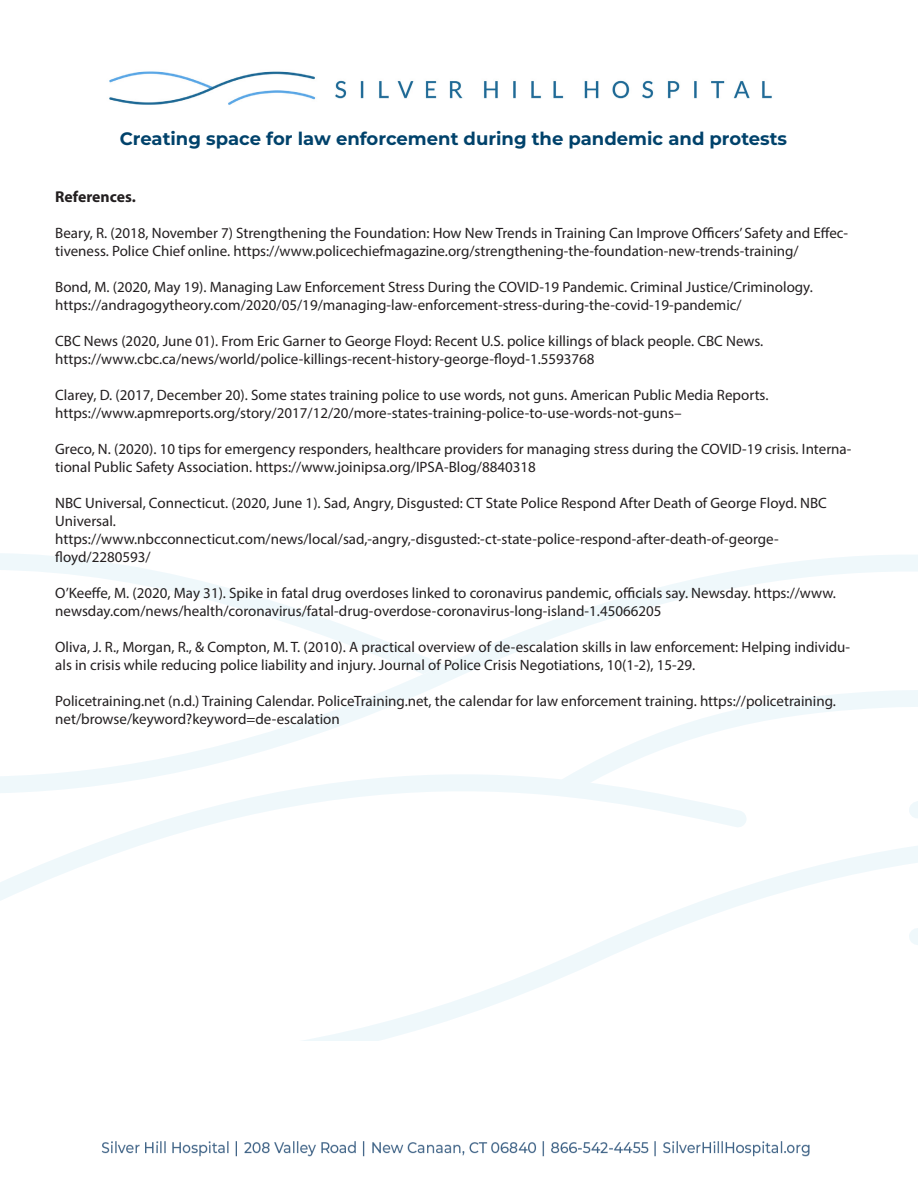
<style>
.page{position:relative;width:918px;height:1188px;background:#fff}
.page>*{position:absolute;margin:0;border:0;box-sizing:border-box;transform-origin:0 0}
.t1{font:700 18px "Montserrat";color:#00426b}
.t2{font:700 15.75px "Myriad Pro";color:#231f20}
.t3{font:15px/18px "Myriad Pro";color:#231f20}
</style>
<div class="page">
<img style="left:109px;top:71px;width:663px;height:34px">
<svg style="left:0;top:555px;width:918px;height:229px"></svg>
<svg style="left:0;top:553px;width:444px;height:121px"></svg>
<svg style="left:557px;top:685px;width:361px;height:99px"></svg>
<svg style="left:0;top:784px;width:918px;height:257px"></svg>
<img style="left:101px;top:1141px;width:709px;height:16px">
<p class="t1" style="left:120px;top:126px;width:669px">Creating space for law enforcement during the pandemic and protests</p>
<p class="t2" style="left:55px;top:187px;width:82px">References.</p>
<p class="t3" style="left:55px;top:224px;width:795px">Beary, R. (2018, November 7) Strengthening the Foundation: How New Trends in Training Can Improve Officers’ Safety and Effec&shy;tiveness. Police Chief online. https://www.policechiefmagazine.org/strengthening-the-foundation-new-trends-training/</p>
<p class="t3" style="left:55px;top:278px;width:759px">Bond, M. (2020, May 19). Managing Law Enforcement Stress During the COVID-19 Pandemic. Criminal Justice/Criminology.</p>
<p class="t3" style="left:55px;top:296px;width:688px">https://andragogytheory.com/2020/05/19/managing-law-enforcement-stress-during-the-covid-19-pandemic/</p>
<p class="t3" style="left:55px;top:332px;width:710px">CBC News (2020, June 01). From Eric Garner to George Floyd: Recent U.S. police killings of black people. CBC News.</p>
<p class="t3" style="left:55px;top:350px;width:541px">https://www.cbc.ca/news/world/police-killings-recent-history-george-floyd-1.5593768</p>
<p class="t3" style="left:55px;top:386px;width:715px">Clarey, D. (2017, December 20). Some states training police to use words, not guns. American Public Media Reports.</p>
<p class="t3" style="left:55px;top:404px;width:628px">https://www.apmreports.org/story/2017/12/20/more-states-training-police-to-use-words-not-guns–</p>
<p class="t3" style="left:55px;top:440px;width:798px">Greco, N. (2020). 10 tips for emergency responders, healthcare providers for managing stress during the COVID-19 crisis. Interna&shy;tional Public Safety Association. https://www.joinipsa.org/IPSA-Blog/8840318</p>
<p class="t3" style="left:55px;top:494px;width:773px">NBC Universal, Connecticut. (2020, June 1). Sad, Angry, Disgusted: CT State Police Respond After Death of George Floyd. NBC<br>Universal.</p>
<p class="t3" style="left:55px;top:530px;width:725px">https://www.nbcconnecticut.com/news/local/sad,-angry,-disgusted:-ct-state-police-respond-after-death-of-george&shy;floyd/2280593/</p>
<p class="t3" style="left:55px;top:584px;width:782px">O’Keeffe, M. (2020, May 31). Spike in fatal drug overdoses linked to coronavirus pandemic, officials say. Newsday. https://www. newsday.com/news/health/coronavirus/fatal-drug-overdose-coronavirus-long-island-1.45066205</p>
<p class="t3" style="left:55px;top:638px;width:796px">Oliva, J. R., Morgan, R., &amp; Compton, M. T. (2010). A practical overview of de-escalation skills in law enforcement: Helping individu&shy;als in crisis while reducing police liability and injury. Journal of Police Crisis Negotiations, 10(1-2), 15-29.</p>
<p class="t3" style="left:55px;top:692px;width:782px">Policetraining.net (n.d.) Training Calendar. PoliceTraining.net, the calendar for law enforcement training. https://policetraining. net/browse/keyword?keyword=de-escalation</p>
</div>
